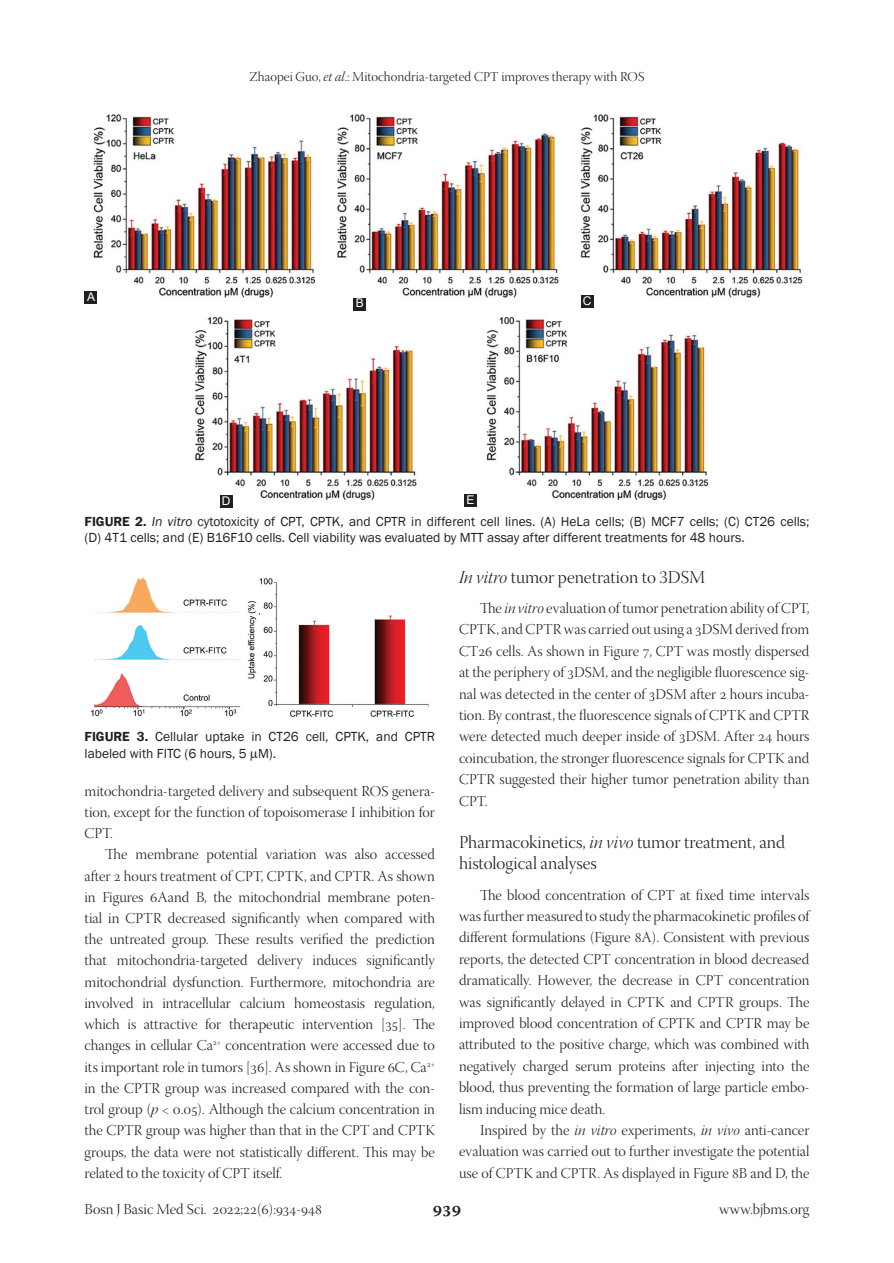
<style>
.page{position:relative;width:894px;height:1263px;background:#fff}
.page>*{position:absolute;margin:0;border:0;box-sizing:border-box;transform-origin:0 0}
.t1{font:18px/21.5px "Warnock Pro Light Disp";color:#231f20}
.t2{font:600 18px "Warnock Pro";color:#231f20}
.TX{font:15px/21.5px "Warnock Pro Light Disp";color:#231f20;text-align:justify}
.FGC{font:13.5px/16.2px "Franklin Gothic";color:#231f20}
.t3{font:13.5px "Warnock Pro Light Disp";color:#231f20}
.LABEL{font:12px "Arial";color:#fff}
.s1{font-family:"Warnock Pro Light It Disp"}
.s2{font-weight:600}
.s3{font-style:italic}
</style>
<div class="page">
<img style="left:90px;top:577px;width:339px;height:140px">
<img style="left:93px;top:114px;width:710px;height:393px">
<div style="left:85px;top:291px;width:12px;height:13px;background:#231f20"></div>
<div style="left:353px;top:298px;width:13px;height:12px;background:#231f20"></div>
<div style="left:580px;top:295px;width:13px;height:13px;background:#231f20"></div>
<div style="left:464px;top:494px;width:12px;height:13px;background:#231f20"></div>
<div style="left:220px;top:495px;width:12px;height:13px;background:#231f20"></div>
<p class="LABEL" style="left:87px;top:288px;width:10px">A</p>
<p class="t3" style="left:249px;top:70px;width:396px">Zhaopei Guo, <span class="s1">et al</span>.: Mitochondria-targeted CPT improves therapy with ROS</p>
<p class="LABEL" style="left:356px;top:295px;width:10px">B</p>
<p class="LABEL" style="left:582px;top:292px;width:10px">C</p>
<p class="LABEL" style="left:222px;top:492px;width:10px">D</p>
<p class="LABEL" style="left:466px;top:491px;width:10px">E</p>
<p class="FGC" style="left:85px;top:514px;width:726px"><span class="s2">FIGURE 2.</span> <span class="s3">In vitro</span> cytotoxicity of CPT, CPTK, and CPTR in different cell lines. (A) HeLa cells; (B) MCF7 cells; (C) CT26 cells; (D) 4T1 cells; and (E) B16F10 cells. Cell viability was evaluated by MTT assay after different treatments for 48 hours.</p>
<p class="FGC" style="left:85px;top:729px;width:352px"><span class="s2">FIGURE 3.</span> Cellular uptake in CT26 cell, CPTK, and CPTR labeled with FITC (6 hours, 5 M).</p>
<p class="TX" style="left:84px;top:781px;width:352px">mitochondria-targeted delivery and subsequent ROS genera&shy;tion, except for the function of topoisomerase I inhibition for CPT.</p>
<p class="TX" style="left:84px;top:845px;width:352px;text-indent:21px">The membrane potential variation was also accessed after 2 hours treatment of CPT, CPTK, and CPTR. As shown in Figures 6Aand B, the mitochondrial membrane poten&shy;tial in CPTR decreased significantly when compared with the untreated group. These results verified the prediction that mitochondria-targeted delivery induces significantly mitochondrial dysfunction. Furthermore, mitochondria are involved in intracellular calcium homeostasis regulation, which is attractive for therapeutic intervention [35]. The changes in cellular Ca<sup>2+</sup> concentration were accessed due to its important role in tumors [36]. As shown in Figure 6C, Ca<sup>2+ </sup>in the CPTR group was increased compared with the con&shy;trol group (<span class="s1">p</span> &lt; 0.05). Although the calcium concentration in the CPTR group was higher than that in the CPT and CPTK groups, the data were not statistically different. This may be related to the toxicity of CPT itself.</p>
<h2 class="t1" style="left:459px;top:568px;width:248px"><span class="s1">In vitro</span> tumor penetration to 3DSM</h2>
<p class="TX" style="left:459px;top:599px;width:352px;text-indent:21px">The <span class="s1">in vitro</span> evaluation of tumor penetration ability of CPT, CPTK, and CPTR was carried out using a 3DSM derived from CT26 cells. As shown in Figure 7, CPT was mostly dispersed at the periphery of 3DSM, and the negligible fluorescence sig&shy;nal was detected in the center of 3DSM after 2 hours incuba&shy;tion. By contrast, the fluorescence signals of CPTK and CPTR were detected much deeper inside of 3DSM. After 24 hours coincubation, the stronger fluorescence signals for CPTK and CPTR suggested their higher tumor penetration ability than CPT.</p>
<h2 class="t1" style="left:459px;top:833px;width:327px">Pharmacokinetics, <span class="s1">in vivo</span> tumor treatment, and histological analyses</h2>
<p class="TX" style="left:459px;top:885px;width:352px;text-indent:21px">The blood concentration of CPT at fixed time intervals was further measured to study the pharmacokinetic profiles of different formulations (Figure 8A). Consistent with previous reports, the detected CPT concentration in blood decreased dramatically. However, the decrease in CPT concentration was significantly delayed in CPTK and CPTR groups. The improved blood concentration of CPTK and CPTR may be attributed to the positive charge, which was combined with negatively charged serum proteins after injecting into the blood, thus preventing the formation of large particle embo&shy;lism inducing mice death.</p>
<p class="TX" style="left:459px;top:1120px;width:352px;text-indent:21px">Inspired by the <span class="s1">in vitro</span> experiments, <span class="s1">in vivo</span> anti-cancer evaluation was carried out to further investigate the potential use of CPTK and CPTR. As displayed in Figure 8B and D, the</p>
<p class="TX" style="left:84px;top:1200px;width:239px">Bosn J Basic Med Sci. 2022;22(6):934-948</p>
<p class="t2" style="left:432px;top:1197px;width:30px">939</p>
<p class="TX" style="left:719px;top:1200px;width:92px">www.bjbms.org</p>
</div>
